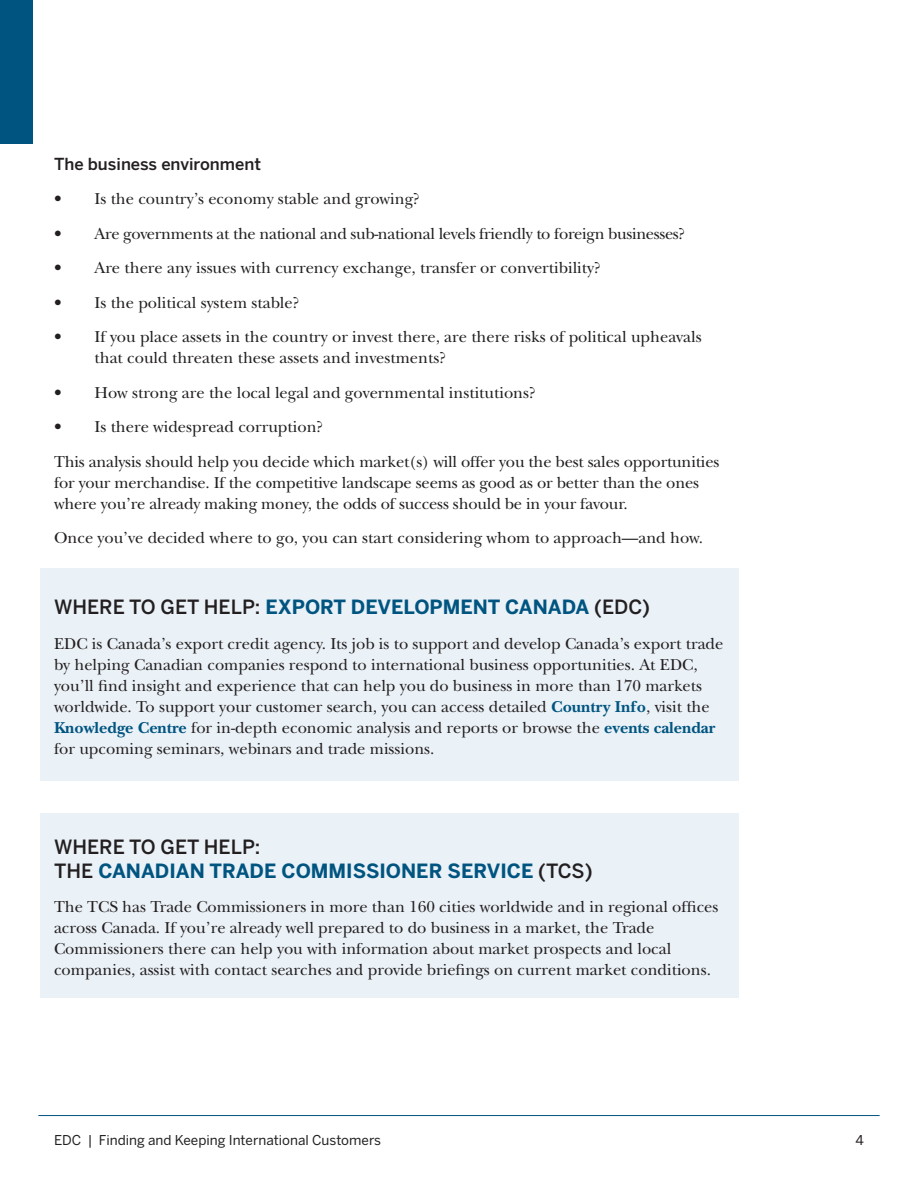
<style>
.page{position:relative;width:918px;height:1188px;background:#fff}
.page>*{position:absolute;margin:0;border:0;box-sizing:border-box;transform-origin:0 0}
.t1{font:700 19.5px/24px "Benton Sans";color:#005480}
.t2{font:16.5px/21px "New Baskerville Std";color:#231f20}
.t3{font:16.5px "New Baskerville Std";letter-spacing:-.02em;color:#231f20}
.t4{font:500 16.5px "Benton Sans";color:#231f20}
.t5{font:13.5px "Benton Sans";color:#231f20}
.s1{font-weight:500;color:#231f20}
.s2{font-weight:700;color:#005480}
</style>
<div class="page">
<div style="left:0;top:0;width:32px;height:143px;background:#005480"></div>
<hr style="left:38px;top:1115px;width:842px;height:1px;background:#005480">
<div style="left:40px;top:569px;width:699px;height:212px;background:#eaf1f7"></div>
<div style="left:40px;top:813px;width:699px;height:185px;background:#eaf1f7"></div>
<p class="t4" style="left:54px;top:154px;width:209px">The business environment</p>
<p class="t2" style="left:54px;top:188px;width:367px">• Is the country’s economy stable and growing?</p>
<p class="t3" style="left:54px;top:224px;width:633px">• Are governments at the national and sub-national levels friendly to foreign businesses?</p>
<p class="t2" style="left:54px;top:257px;width:548px">• Are there any issues with currency exchange, transfer or convertibility?</p>
<p class="t2" style="left:54px;top:292px;width:247px">• Is the political system stable?</p>
<p class="t2" style="left:95px;top:326px;width:609px;text-indent:-41px">• If you place assets in the country or invest there, are there risks of political upheavals that could threaten these assets and investments?</p>
<p class="t2" style="left:54px;top:382px;width:483px">• How strong are the local legal and governmental institutions?</p>
<p class="t2" style="left:54px;top:410px;width:667px;line-height:34.5px">• Is there widespread corruption?<br>This analysis should help you decide which market(s) will offer you the best sales opportunities</p>
<p class="t2" style="left:54px;top:472px;width:647px">for your merchandise. If the competitive landscape seems as good as or better than the ones where you’re already making money, the odds of success should be in your favour.</p>
<p class="t2" style="left:54px;top:527px;width:651px">Once you’ve decided where to go, you can start considering whom to approach—and how.</p>
<p class="t1" style="left:54px;top:595px;width:597px"><span class="s1">WHERE TO GET HELP:</span> EXPORT DEVELOPMENT CANADA <span class="s1">(EDC)</span></p>
<p class="t2" style="left:54px;top:633px;width:671px">EDC is Canada’s export credit agency. Its job is to support and develop Canada’s export trade by helping Canadian companies respond to international business opportunities. At EDC, you’ll find insight and experience that can help you do business in more than 170 markets worldwide. To support your customer search, you can access detailed <span class="s2">Country Info</span>, visit the <span class="s2">Knowledge Centre</span> for in-depth economic analysis and reports or browse the <span class="s2">events calendar </span>for upcoming seminars, webinars and trade missions.</p>
<p class="t1" style="left:54px;top:834px;width:540px"><span class="s1">WHERE TO GET HELP:<br>THE</span> CANADIAN TRADE COMMISSIONER SERVICE <span class="s1">(TCS)</span></p>
<p class="t2" style="left:54px;top:896px;width:666px">The TCS has Trade Commissioners in more than 160 cities worldwide and in regional offices across Canada. If you’re already well prepared to do business in a market, the Trade Commissioners there can help you with information about market prospects and local companies, assist with contact searches and provide briefings on current market conditions.</p>
<p class="t5" style="left:54px;top:1132px;width:329px">EDC | Finding and Keeping International Customers</p>
<p class="t5" style="left:856px;top:1132px;width:10px">4</p>
</div>
